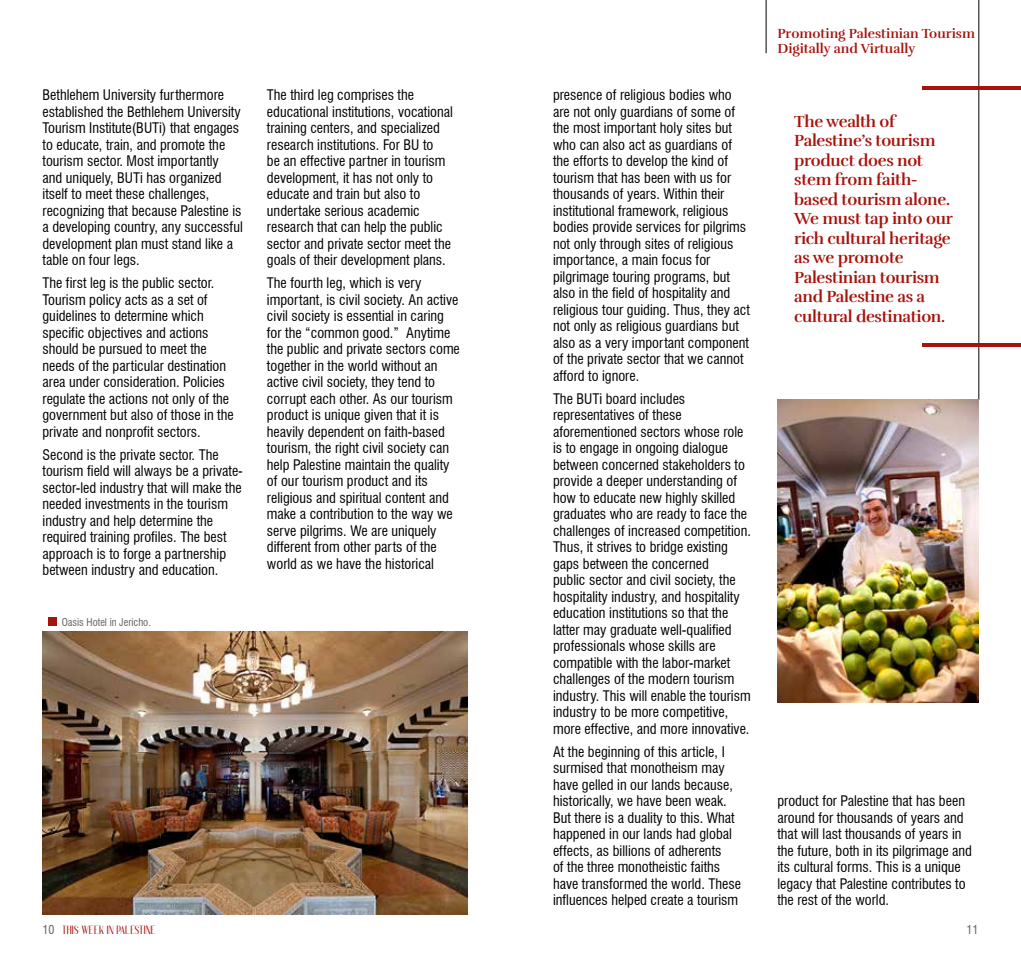
<style>
.page{position:relative;width:1021px;height:957px;background:#fff}
.page>*{position:absolute;margin:0;border:0;box-sizing:border-box;transform-origin:0 0}
.t1{font:700 16.5px/19.5px "Rufina";letter-spacing:-.02em;color:#a6120c}
.t2{font:condensed 14.25px/16.5px "Swiss 721 BT";color:#000}
.t3{font:700 13.5px/14.7px "Rufina";color:#a6120c}
.t4{font:700 12px "Anteric";color:#a6120c}
.t5{font:condensed 12px "Swiss 721 BT";color:#646363}
.t6{font:condensed 10.5px "Swiss 721 BT";color:#646363}
.s1{font-family:"Swiss 721 BT";font-weight:400;font-stretch:condensed;color:#646363}
</style>
<div class="page">
<hr style="left:765px;top:0;width:1px;height:53px;background:#000">
<hr style="left:978px;top:0;width:1px;height:400px;background:#000">
<hr style="left:922px;top:86px;width:98px;height:4px;background:#a6120c">
<hr style="left:922px;top:343px;width:98px;height:3px;background:#a6120c">
<img style="left:43px;top:631px;width:425px;height:283px">
<img style="left:777px;top:400px;width:201px;height:302px">
<div style="left:48px;top:617px;width:8px;height:9px;background:#a6120c"></div>
<p class="t2" style="left:43px;top:87px;width:202px">Bethlehem University furthermore established the Bethlehem University Tourism Institute(BUTi) that engages to educate, train, and promote the tourism sector. Most importantly<br>and uniquely, BUTi has organized itself to meet these challenges, recognizing that because Palestine is a developing country, any successful development plan must stand like a table on four legs.</p>
<p class="t2" style="left:43px;top:275px;width:193px">The first leg is the public sector.<br>Tourism policy acts as a set of guidelines to determine which specific objectives and actions should be pursued to meet the needs of the particular destination area under consideration. Policies regulate the actions not only of the government but also of those in the private and nonprofit sectors.</p>
<p class="t2" style="left:43px;top:446px;width:202px">Second is the private sector. The tourism field will always be a private&shy;sector-led industry that will make the needed investments in the tourism industry and help determine the required training profiles. The best approach is to forge a partnership between industry and education.</p>
<p class="t6" style="left:62px;top:615px;width:91px">Oasis Hotel in Jericho.</p>
<p class="t2" style="left:267px;top:87px;width:187px">The third leg comprises the educational institutions, vocational training centers, and specialized research institutions. For BU to<br>be an effective partner in tourism development, it has not only to educate and train but also to undertake serious academic research that can help the public sector and private sector meet the goals of their development plans.</p>
<p class="t2" style="left:267px;top:275px;width:194px">The fourth leg, which is very important, is civil society. An active civil society is essential in caring for the “common good.” Anytime the public and private sectors come together in the world without an active civil society, they tend to corrupt each other. As our tourism product is unique given that it is heavily dependent on faith-based tourism, the right civil society can help Palestine maintain the quality of our tourism product and its religious and spiritual content and make a contribution to the way we serve pilgrims. We are uniquely different from other parts of the world as we have the historical</p>
<p class="t2" style="left:553px;top:87px;width:198px">presence of religious bodies who are not only guardians of some of the most important holy sites but who can also act as guardians of the efforts to develop the kind of tourism that has been with us for thousands of years. Within their institutional framework, religious bodies provide services for pilgrims not only through sites of religious importance, a main focus for pilgrimage touring programs, but also in the field of hospitality and religious tour guiding. Thus, they act not only as religious guardians but also as a very important component of the private sector that we cannot afford to ignore.</p>
<p class="t2" style="left:553px;top:390px;width:199px">The BUTi board includes representatives of these aforementioned sectors whose role is to engage in ongoing dialogue between concerned stakeholders to provide a deeper understanding of how to educate new highly skilled graduates who are ready to face the challenges of increased competition.<br>Thus, it strives to bridge existing gaps between the concerned<br>public sector and civil society, the hospitality industry, and hospitality education institutions so that the latter may graduate well-qualified professionals whose skills are compatible with the labor-market challenges of the modern tourism industry. This will enable the tourism industry to be more competitive, more effective, and more innovative.</p>
<p class="t2" style="left:553px;top:743px;width:189px">At the beginning of this article, I surmised that monotheism may have gelled in our lands because, historically, we have been weak.<br>But there is a duality to this. What happened in our lands had global effects, as billions of adherents<br>of the three monotheistic faiths have transformed the world. These influences helped create a tourism</p>
<p class="t3" style="left:777px;top:27px;width:199px">Promoting Palestinian Tourism<br>Digitally and Virtually</p>
<p class="t1" style="left:794px;top:111px;width:160px">The wealth of<br>Palestine’s tourism product does not stem from faith&shy;based tourism alone.<br>We must tap into our rich cultural heritage as we promote<br>Palestinian tourism and Palestine as a cultural destination.</p>
<p class="t2" style="left:777px;top:792px;width:196px">product for Palestine that has been around for thousands of years and that will last thousands of years in the future, both in its pilgrimage and its cultural forms. This is a unique legacy that Palestine contributes to the rest of the world.</p>
<p class="t4" style="left:43px;top:924px;width:115px"><span class="s1">10</span> THIS WEEK IN PALESTINE</p>
<p class="t5" style="left:966px;top:922px;width:13px">11</p>
</div>
